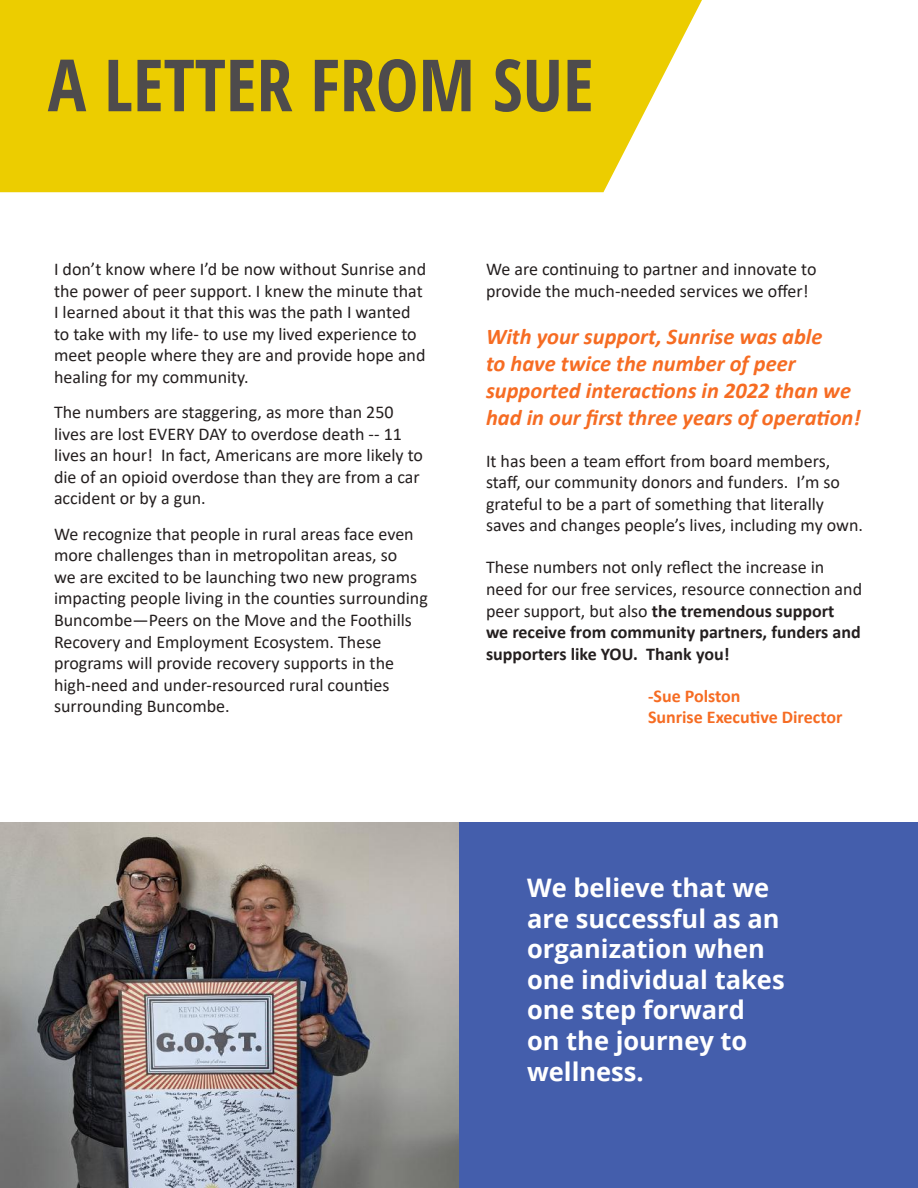
<style>
.page{position:relative;width:918px;height:1188px;background:#fff}
.page>*{position:absolute;margin:0;border:0;box-sizing:border-box;transform-origin:0 0}
.t1{font:700 condensed 72px "Open Sans";color:#4e4b4c}
.t2{font:700 25.5px/30.6px "Open Sans";color:#fff}
.t3{font:italic 700 22.5px/27px "Calibri";color:#f66c23}
.t4{font:18px/21.6px "Calibri";color:#241f1f}
.t5{font:700 18px/21.6px "Calibri";color:#f66c23}
.s1{font-weight:700}
</style>
<div class="page">
<div style="left:0;top:0;width:702px;height:192px;background:#eccd00"></div>
<div style="left:459px;top:823px;width:459px;height:365px;background:#445eac"></div>
<img style="left:0;top:823px;width:459px;height:365px">
<h1 class="t1" style="left:48px;top:35px;width:547px">A LETTER FROM SUE</h1>
<p class="t4" style="left:54px;top:258px;width:374px">I don’t know where I’d be now without Sunrise and the power of peer support. I knew the minute that I learned about it that this was the path I wanted to take with my life- to use my lived experience to meet people where they are and provide hope and healing for my community.</p>
<p class="t4" style="left:54px;top:401px;width:371px">The numbers are staggering, as more than 250 lives are lost EVERY DAY to overdose death -- 11 lives an hour! In fact, Americans are more likely to die of an opioid overdose than they are from a car accident or by a gun.</p>
<p class="t4" style="left:54px;top:522px;width:375px">We recognize that people in rural areas face even more challenges than in metropolitan areas, so<br>we are excited to be launching two new programs impacting people living in the counties surrounding Buncombe—Peers on the Move and the Foothills Recovery and Employment Ecosystem. These programs will provide recovery supports in the high-need and under-resourced rural counties surrounding Buncombe.</p>
<p class="t4" style="left:486px;top:258px;width:332px">We are continuing to partner and innovate to provide the much-needed services we offer!</p>
<p class="t3" style="left:486px;top:322px;width:376px">With your support, Sunrise was able<br>to have twice the number of peer supported interactions in 2022 than we had in our first three years of operation!</p>
<p class="t4" style="left:486px;top:449px;width:379px">It has been a team effort from board members, staff, our community donors and funders. I’m so grateful to be a part of something that literally saves and changes people’s lives, including my own.</p>
<p class="t4" style="left:486px;top:556px;width:378px">These numbers not only reflect the increase in need for our free services, resource connection and peer support, but also <span class="s1">the tremendous support<br>we receive from community partners, funders and supporters like YOU. Thank you!</span></p>
<p class="t5" style="left:648px;top:685px;width:196px">-Sue Polston<br>Sunrise Executive Director</p>
<h2 class="t2" style="left:527px;top:872px;width:259px">We believe that we are successful as an organization when one individual takes one step forward<br>on the journey to wellness.</h2>
</div>
